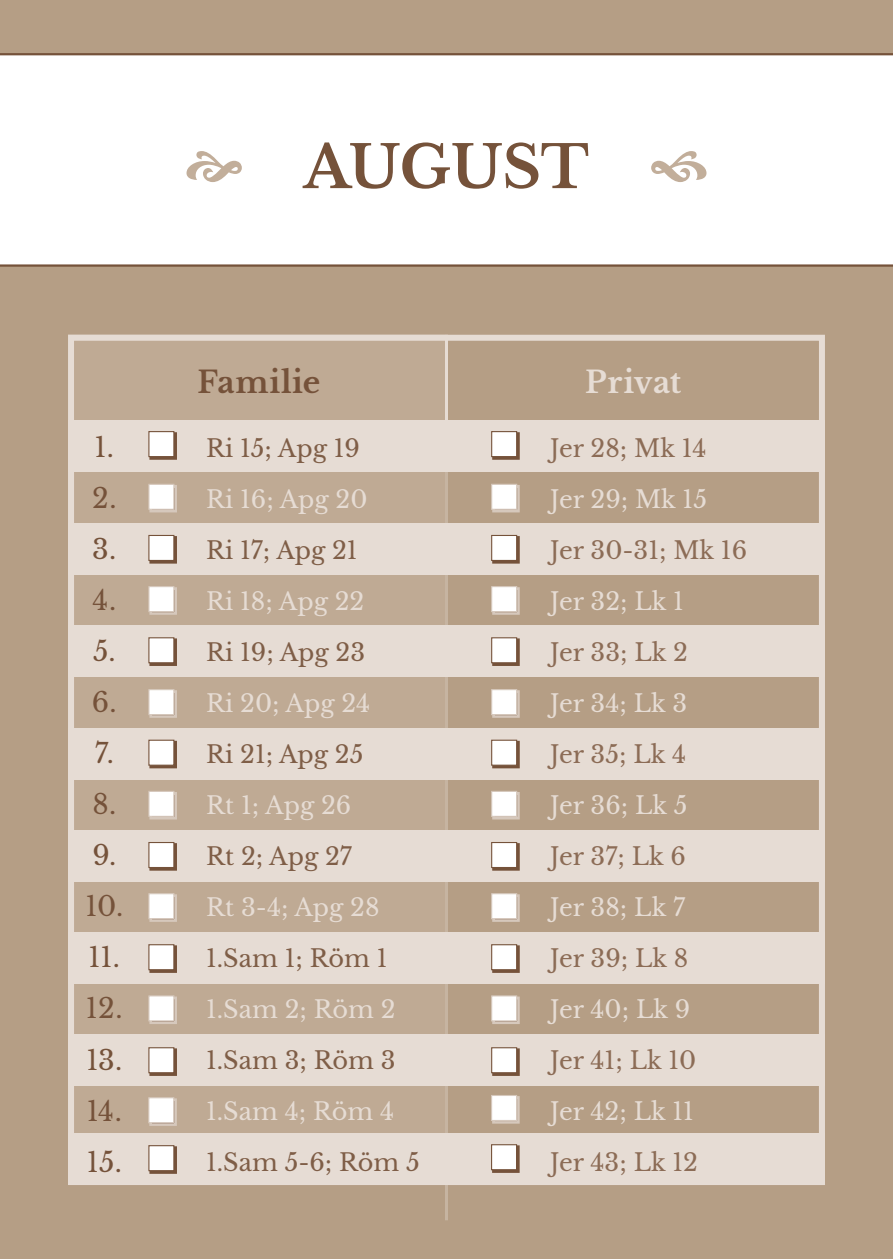
<style>
.page{position:relative;width:893px;height:1259px;background:#b59e85}
.page>*{position:absolute;margin:0;border:0;box-sizing:border-box;transform-origin:0 0}
.t1{font:700 58.5px "Libre Baskerville";letter-spacing:-.01em;color:#75523a}
.t2{font:700 30px "Libre Baskerville";letter-spacing:.02em;color:#75523a}
.t3{font:700 30px "Libre Baskerville";letter-spacing:.01em;color:#e6dcd4}
.t4{font:27px/51px "Libre Baskerville";letter-spacing:-.005em;color:#75523a;text-align:center}
.t5{font:24px "Libre Baskerville";color:#e6dcd4}
.t6{font:24px "Libre Baskerville";color:#7f5e47}
.t7{font:24px "Libre Baskerville";color:#8c6c56}
</style>
<div class="page">
<div style="left:0;top:53px;width:893px;height:214px;background:#fff"></div>
<div style="left:68px;top:335px;width:377px;height:850px;background:#bfaa94"></div>
<div style="left:68px;top:420px;width:757px;height:52px;background:#e6dcd4"></div>
<div style="left:68px;top:625px;width:757px;height:51px;background:#e6dcd4"></div>
<div style="left:68px;top:523px;width:757px;height:51px;background:#e6dcd4"></div>
<div style="left:68px;top:728px;width:757px;height:51px;background:#e6dcd4"></div>
<div style="left:68px;top:830px;width:757px;height:51px;background:#e6dcd4"></div>
<div style="left:68px;top:932px;width:757px;height:51px;background:#e6dcd4"></div>
<div style="left:68px;top:1035px;width:757px;height:51px;background:#e6dcd4"></div>
<div style="left:68px;top:1134px;width:757px;height:51px;background:#e6dcd4"></div>
<div style="left:68px;top:335px;width:757px;height:850px;border:6px solid #e6dcd4"></div>
<hr style="left:445px;top:335px;width:3px;height:86px;background:#e6dcd4">
<hr style="left:445px;top:421px;width:3px;height:799px;background:#e6dcd4">
<svg style="left:492px;top:432px;width:28px;height:28px"></svg>
<div style="left:491px;top:431px;width:26px;height:26px;background:#fff;border:1px solid #75523a"></div>
<svg style="left:492px;top:690px;width:28px;height:28px"></svg>
<div style="left:491px;top:689px;width:26px;height:26px;background:#fff;border:1px solid #d6c8bc"></div>
<svg style="left:492px;top:1048px;width:28px;height:28px"></svg>
<div style="left:491px;top:1047px;width:26px;height:26px;background:#fff;border:1px solid #75523a"></div>
<svg style="left:492px;top:485px;width:28px;height:27px"></svg>
<div style="left:491px;top:484px;width:26px;height:26px;background:#fff;border:1px solid #d6c8bc"></div>
<svg style="left:492px;top:741px;width:28px;height:27px"></svg>
<div style="left:491px;top:739px;width:26px;height:26px;background:#fff;border:1px solid #75523a"></div>
<div style="left:492px;top:1096px;width:28px;height:27px;background:#cebeb1;border:3px solid #d6c8bc"></div>
<div style="left:491px;top:1095px;width:26px;height:26px;background:#fff;border:1px solid #d6c8bc"></div>
<svg style="left:492px;top:536px;width:28px;height:27px"></svg>
<div style="left:491px;top:535px;width:26px;height:26px;background:#fff;border:1px solid #75523a"></div>
<svg style="left:492px;top:792px;width:28px;height:27px"></svg>
<div style="left:491px;top:791px;width:26px;height:26px;background:#fff;border:1px solid #d6c8bc"></div>
<svg style="left:492px;top:587px;width:28px;height:28px"></svg>
<div style="left:491px;top:586px;width:26px;height:26px;background:#fff;border:1px solid #d6c8bc"></div>
<svg style="left:492px;top:945px;width:28px;height:28px"></svg>
<div style="left:491px;top:944px;width:26px;height:26px;background:#fff;border:1px solid #75523a"></div>
<svg style="left:492px;top:843px;width:28px;height:27px"></svg>
<div style="left:491px;top:842px;width:26px;height:26px;background:#fff;border:1px solid #75523a"></div>
<svg style="left:492px;top:638px;width:28px;height:28px"></svg>
<div style="left:491px;top:637px;width:26px;height:26px;background:#fff;border:1px solid #75523a"></div>
<svg style="left:492px;top:996px;width:28px;height:28px"></svg>
<div style="left:491px;top:995px;width:26px;height:26px;background:#fff;border:1px solid #d6c8bc"></div>
<svg style="left:492px;top:894px;width:28px;height:28px"></svg>
<div style="left:491px;top:893px;width:26px;height:26px;background:#fff;border:1px solid #d6c8bc"></div>
<svg style="left:492px;top:1145px;width:28px;height:28px"></svg>
<div style="left:491px;top:1144px;width:26px;height:26px;background:#fff;border:1px solid #75523a"></div>
<svg style="left:149px;top:432px;width:28px;height:28px"></svg>
<div style="left:148px;top:431px;width:26px;height:26px;background:#fff;border:1px solid #75523a"></div>
<svg style="left:149px;top:690px;width:28px;height:28px"></svg>
<div style="left:148px;top:689px;width:26px;height:26px;background:#fff;border:1px solid #d6c8bc"></div>
<svg style="left:149px;top:485px;width:28px;height:27px"></svg>
<div style="left:148px;top:484px;width:26px;height:26px;background:#fff;border:1px solid #d6c8bc"></div>
<div style="left:149px;top:741px;width:28px;height:27px;background:#75523a"></div>
<div style="left:148px;top:739px;width:26px;height:26px;background:#fff;border:1px solid #75523a"></div>
<svg style="left:149px;top:1098px;width:28px;height:28px"></svg>
<div style="left:148px;top:1097px;width:26px;height:26px;background:#fff;border:1px solid #d6c8bc"></div>
<div style="left:149px;top:536px;width:28px;height:27px;background:#75523a"></div>
<div style="left:148px;top:535px;width:26px;height:26px;background:#fff;border:1px solid #75523a"></div>
<svg style="left:149px;top:792px;width:28px;height:27px"></svg>
<div style="left:148px;top:791px;width:26px;height:26px;background:#fff;border:1px solid #d6c8bc"></div>
<div style="left:149px;top:1146px;width:28px;height:27px;background:#75523a"></div>
<div style="left:148px;top:1145px;width:26px;height:26px;background:#fff;border:1px solid #75523a"></div>
<svg style="left:149px;top:587px;width:28px;height:28px"></svg>
<div style="left:148px;top:586px;width:26px;height:26px;background:#fff;border:1px solid #d6c8bc"></div>
<svg style="left:149px;top:945px;width:28px;height:28px"></svg>
<div style="left:148px;top:944px;width:26px;height:26px;background:#fff;border:1px solid #75523a"></div>
<div style="left:149px;top:843px;width:28px;height:27px;background:#75523a"></div>
<div style="left:148px;top:842px;width:26px;height:26px;background:#fff;border:1px solid #75523a"></div>
<div style="left:149px;top:638px;width:28px;height:28px;background:#75523a"></div>
<div style="left:148px;top:637px;width:26px;height:26px;background:#fff;border:1px solid #75523a"></div>
<svg style="left:149px;top:996px;width:28px;height:28px"></svg>
<div style="left:148px;top:995px;width:26px;height:26px;background:#fff;border:1px solid #d6c8bc"></div>
<svg style="left:149px;top:894px;width:28px;height:28px"></svg>
<div style="left:148px;top:893px;width:26px;height:26px;background:#fff;border:1px solid #d6c8bc"></div>
<div style="left:149px;top:1048px;width:28px;height:28px;background:#75523a"></div>
<div style="left:148px;top:1047px;width:26px;height:26px;background:#fff;border:1px solid #75523a"></div>
<div style="left:186px;top:151px;width:56px;height:31px;background:#fff"></div>
<div style="left:651px;top:151px;width:55px;height:31px;background:#fff"></div>
<p class="t4" style="left:85px;top:422px;width:39px">1.<br>2.<br>3.<br>4.<br>5.<br>6.<br>7.<br>8.<br>9.<br>10.<br>11.<br>12.<br>13.<br>14.<br>15.</p>
<h1 class="t1" style="left:303px;top:131px;width:287px">AUGUST</h1>
<p class="t2" style="left:198px;top:364px;width:124px">Familie</p>
<p class="t3" style="left:585px;top:364px;width:98px">Privat</p>
<p class="t6" style="left:206px;top:433px;width:155px">Ri 15; Apg 19</p>
<p class="t5" style="left:206px;top:484px;width:163px">Ri 16; Apg 20</p>
<p class="t6" style="left:206px;top:535px;width:153px">Ri 17; Apg 21</p>
<p class="t5" style="left:206px;top:586px;width:160px">Ri 18; Apg 22</p>
<p class="t6" style="left:206px;top:637px;width:160px">Ri 19; Apg 23</p>
<p class="t5" style="left:206px;top:688px;width:165px">Ri 20; Apg 24</p>
<p class="t6" style="left:206px;top:739px;width:159px">Ri 21; Apg 25</p>
<p class="t5" style="left:206px;top:790px;width:147px">Rt 1; Apg 26</p>
<p class="t6" style="left:206px;top:841px;width:147px">Rt 2; Apg 27</p>
<p class="t5" style="left:206px;top:892px;width:175px">Rt 3-4; Apg 28</p>
<p class="t6" style="left:206px;top:943px;width:183px">1.Sam 1; Röm 1</p>
<p class="t5" style="left:206px;top:994px;width:191px">1.Sam 2; Röm 2</p>
<p class="t6" style="left:206px;top:1045px;width:191px">1.Sam 3; Röm 3</p>
<p class="t5" style="left:206px;top:1096px;width:189px">1.Sam 4; Röm 4</p>
<p class="t6" style="left:206px;top:1147px;width:215px">1.Sam 5-6; Röm 5</p>
<p class="t7" style="left:550px;top:433px;width:158px">Jer 28; Mk 14</p>
<p class="t5" style="left:550px;top:484px;width:158px">Jer 29; Mk 15</p>
<p class="t7" style="left:550px;top:535px;width:198px">Jer 30-31; Mk 16</p>
<p class="t5" style="left:550px;top:586px;width:135px">Jer 32; Lk 1</p>
<p class="t7" style="left:550px;top:637px;width:139px">Jer 33; Lk 2</p>
<p class="t5" style="left:550px;top:688px;width:139px">Jer 34; Lk 3</p>
<p class="t7" style="left:550px;top:739px;width:137px">Jer 35; Lk 4</p>
<p class="t5" style="left:550px;top:790px;width:139px">Jer 36; Lk 5</p>
<p class="t7" style="left:550px;top:841px;width:137px">Jer 37; Lk 6</p>
<p class="t5" style="left:550px;top:892px;width:136px">Jer 38; Lk 7</p>
<p class="t7" style="left:550px;top:943px;width:140px">Jer 39; Lk 8</p>
<p class="t5" style="left:550px;top:994px;width:142px">Jer 40; Lk 9</p>
<p class="t7" style="left:550px;top:1045px;width:148px">Jer 41; Lk 10</p>
<p class="t5" style="left:550px;top:1096px;width:145px">Jer 42; Lk 11</p>
<p class="t7" style="left:550px;top:1147px;width:149px">Jer 43; Lk 12</p>
</div>
